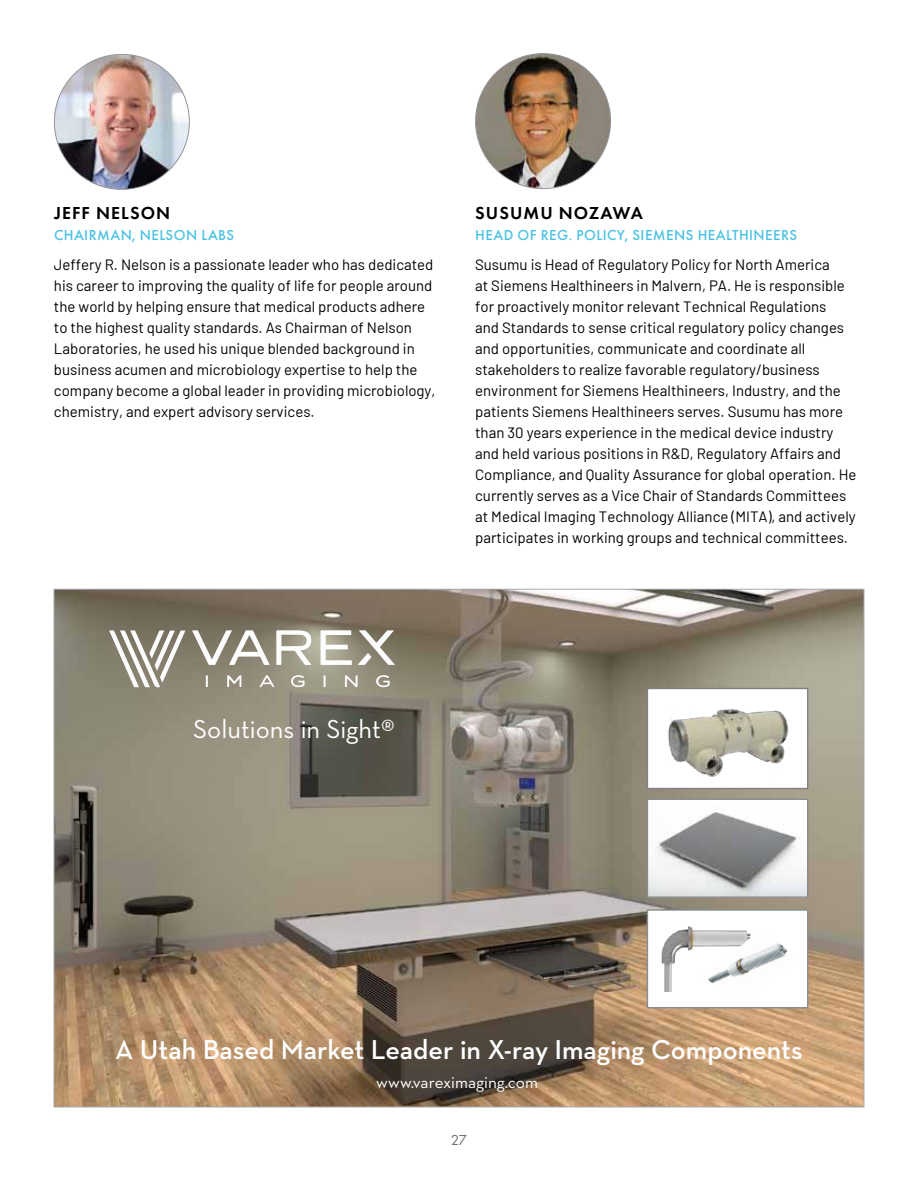
<style>
.page{position:relative;width:918px;height:1188px;background:#fff}
.page>*{position:absolute;margin:0;border:0;box-sizing:border-box;transform-origin:0 0}
.t1{font:600 27.75px "Neutraface Text";color:#fff}
.t2{font:26.4px "Neutraface Text";color:#fff}
.t3{font:600 18px "Futura PT";letter-spacing:.06em;color:#000}
.t4{font:17.25px "Neutraface Text";color:#fff}
.t5{font:15px/21px "Barlow";color:#000}
.t6{font:500 15px "Futura PT";letter-spacing:.03em;color:#4ac2e2}
.t7{font:15px "Futura PT";color:#6d6e71}
.s1{font-family:"Neutraface Text Book Alt"}
</style>
<div class="page">
<img style="left:476px;top:54px;width:135px;height:135px;border-radius:68px">
<img style="left:54px;top:54px;width:135px;height:135px;border-radius:68px">
<img style="left:56px;top:591px;width:806px;height:514px">
<img style="left:649px;top:801px;width:157px;height:95px">
<div style="left:647px;top:799px;width:161px;height:99px;border:1px solid #898a8e"></div>
<div style="left:647px;top:689px;width:161px;height:100px;background:#fff"></div>
<img style="left:668px;top:709px;width:120px;height:67px">
<div style="left:647px;top:688px;width:161px;height:101px;border:1px solid #7e8285"></div>
<div style="left:647px;top:910px;width:161px;height:98px;background:#fff"></div>
<img style="left:661px;top:926px;width:47px;height:65px">
<div style="left:647px;top:909px;width:161px;height:99px;border:1px solid #898d8e"></div>
<img style="left:703px;top:946px;width:5px;height:34px">
<img style="left:708px;top:930px;width:39px;height:54px">
<img style="left:713px;top:931px;width:38px;height:53px">
<img style="left:718px;top:935px;width:33px;height:49px">
<img style="left:723px;top:939px;width:28px;height:45px">
<img style="left:728px;top:943px;width:55px;height:41px">
<img style="left:733px;top:946px;width:54px;height:38px">
<img style="left:738px;top:950px;width:50px;height:34px">
<img style="left:760px;top:954px;width:28px;height:30px">
<svg style="left:276px;top:630px;width:35px;height:35px"></svg>
<svg style="left:192px;top:630px;width:78px;height:35px"></svg>
<svg style="left:109px;top:630px;width:76px;height:58px"></svg>
<svg style="left:227px;top:675px;width:14px;height:12px"></svg>
<svg style="left:376px;top:675px;width:14px;height:13px"></svg>
<svg style="left:345px;top:675px;width:13px;height:12px"></svg>
<svg style="left:320px;top:630px;width:75px;height:35px"></svg>
<svg style="left:291px;top:675px;width:14px;height:13px"></svg>
<svg style="left:259px;top:675px;width:15px;height:12px"></svg>
<svg style="left:206px;top:675px;width:2px;height:12px"></svg>
<svg style="left:324px;top:675px;width:2px;height:12px"></svg>
<p class="t3" style="left:54px;top:202px;width:118px">JEFF NELSON</p>
<p class="t6" style="left:54px;top:226px;width:182px">CHAIRMAN, NELSON LABS</p>
<p class="t5" style="left:54px;top:253px;width:383px">Jeffery R. Nelson is a passionate leader who has dedicated his career to improving the quality of life for people around the world by helping ensure that medical products adhere to the highest quality standards. As Chairman of Nelson Laboratories, he used his unique blended background in business acumen and microbiology expertise to help the company become a global leader in providing microbiology, chemistry, and expert advisory services.</p>
<p class="t3" style="left:475px;top:202px;width:169px">SUSUMU NOZAWA</p>
<p class="t6" style="left:475px;top:226px;width:324px">HEAD OF REG. POLICY, SIEMENS HEALTHINEERS</p>
<p class="t5" style="left:475px;top:253px;width:383px">Susumu is Head of Regulatory Policy for North America<br>at Siemens Healthineers in Malvern, PA. He is responsible for proactively monitor relevant Technical Regulations<br>and Standards to sense critical regulatory policy changes and opportunities, communicate and coordinate all stakeholders to realize favorable regulatory/business environment for Siemens Healthineers, Industry, and the patients Siemens Healthineers serves. Susumu has more than 30 years experience in the medical device industry and held various positions in R&amp;D, Regulatory Affairs and Compliance, and Quality Assurance for global operation. He currently serves as a Vice Chair of Standards Committees at Medical Imaging Technology Alliance (MITA), and actively participates in working groups and technical committees.</p>
<h2 class="t2" style="left:193px;top:712px;width:203px">Solutions in Sight<span class="s1">®</span></h2>
<h1 class="t1" style="left:115px;top:1032px;width:689px">A Utah Based Market Leader in X-ray Imaging Components</h1>
<p class="t4" style="left:376px;top:1071px;width:163px">www.vareximaging.com</p>
<p class="t7" style="left:451px;top:1132px;width:18px">27</p>
</div>
